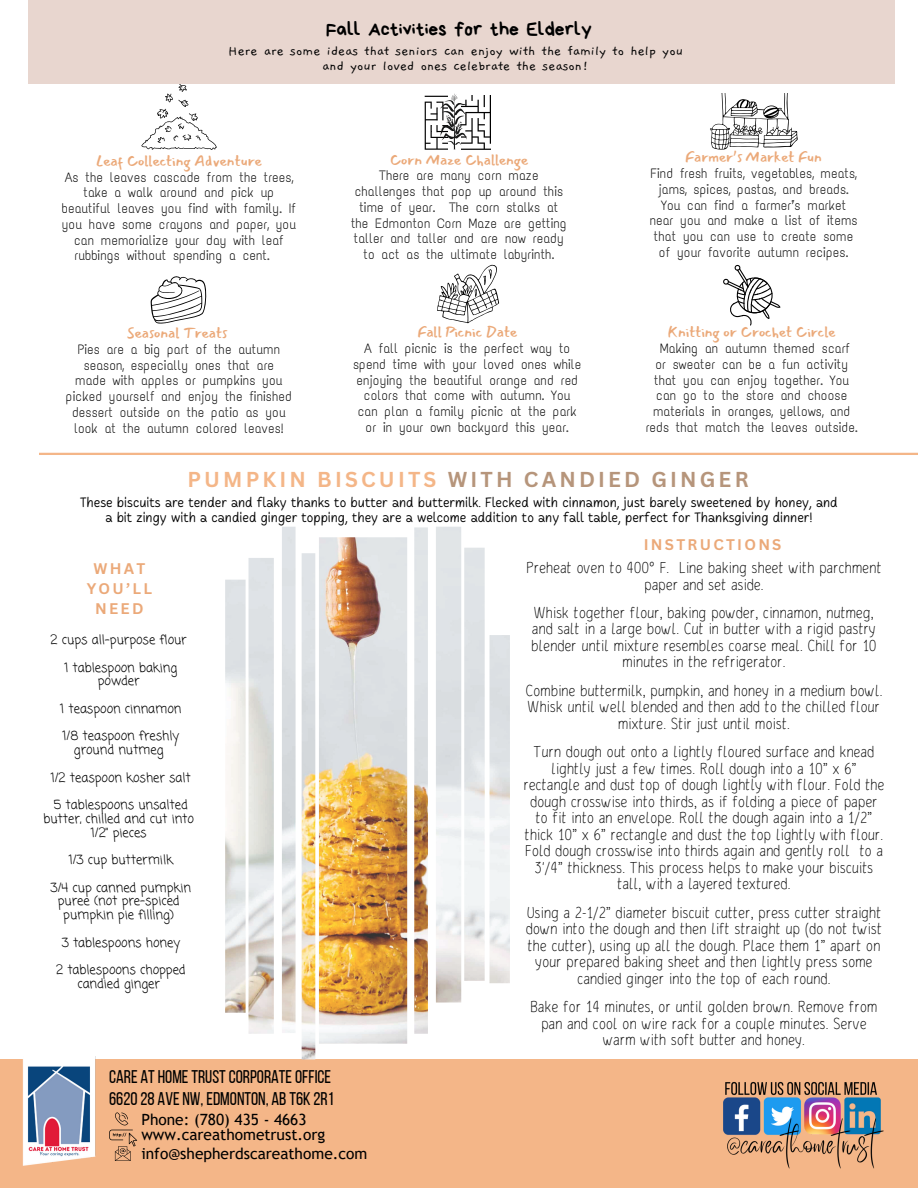
<style>
.page{position:relative;width:918px;height:1188px;background:#fff}
.page>*{position:absolute;margin:0;border:0;box-sizing:border-box;transform-origin:0 0}
.t1{font:700 21px "Canva Sans";letter-spacing:.15em;color:#b6957b}
.t2{font:19.5px "Bryndan Write";color:#000}
.t3{font:18.3px "Bebas Neue";color:#000}
.t4{font:15.75px/16.5px "Xarrovv";color:#000;text-align:center}
.t5{font:15.45px "Trebuchet MS";color:#000}
.t6{font:15px "Mansalva";color:#eba979}
.t7{font:15px/15.8px "Gaegu";color:#000;text-align:center}
.t8{font:700 15px/20.2px "Canva Sans";letter-spacing:.15em;color:#eba979;text-align:center}
.t9{font:13.5px/15.8px "Text Me One";color:#000;text-align:center}
.t10{font:13.5px/14.7px "Cakerolli";color:#000;text-align:center}
.t11{font:12.75px/13.8px "Coming Soon";color:#000;text-align:center}
.s1{color:#f4b688}
</style>
<div class="page">
<div style="left:0;top:1059px;width:918px;height:129px;background:#f4b688"></div>
<hr style="left:39px;top:453px;width:879px;height:2px;background:#f4b688">
<img style="left:22px;top:1057px;width:74px;height:109px">
<img style="left:723px;top:1081px;width:161px;height:88px">
<svg style="left:109px;top:1112px;width:28px;height:49px"></svg>
<svg style="left:151px;top:276px;width:56px;height:48px"></svg>
<svg style="left:437px;top:265px;width:62px;height:58px"></svg>
<svg style="left:723px;top:265px;width:57px;height:61px"></svg>
<svg style="left:710px;top:94px;width:88px;height:56px"></svg>
<svg style="left:141px;top:84px;width:76px;height:66px"></svg>
<svg style="left:425px;top:94px;width:66px;height:56px"></svg>
<div style="left:29px;top:0;width:866px;height:84px;background:#e8d6cf"></div>
<img style="left:225px;top:527px;width:285px;height:533px">
<p class="t2" style="left:326px;top:20px;width:267px">Fall Activities for the Elderly</p>
<p class="t7" style="left:228px;top:43px;width:456px">Here are some ideas that seniors can enjoy with the family to help you and your loved ones celebrate the season!</p>
<p class="t6" style="left:96px;top:152px;width:167px">Leaf Collecting Adventure</p>
<p class="t9" style="left:65px;top:169px;width:230px">As the leaves cascade from the trees,</p>
<p class="t9" style="left:84px;top:185px;width:192px">take a walk around and pick up</p>
<p class="t9" style="left:62px;top:201px;width:236px">beautiful leaves you find with family. If</p>
<p class="t9" style="left:62px;top:216px;width:236px">you have some crayons and paper, you</p>
<p class="t9" style="left:74px;top:232px;width:211px">can memorialize your day with leaf</p>
<p class="t9" style="left:75px;top:248px;width:197px">rubbings without spending a cent.</p>
<p class="t6" style="left:127px;top:325px;width:102px">Seasonal Treats</p>
<p class="t9" style="left:66px;top:341px;width:228px">Pies are a big part of the autumn season, especially ones that are<br>made with apples or pumpkins you picked yourself and enjoy the finished dessert outside on the patio as you look at the autumn colored leaves!</p>
<p class="t6" style="left:390px;top:151px;width:140px">Corn Maze Challenge</p>
<p class="t9" style="left:351px;top:168px;width:217px">There are many corn maze challenges that pop up around this time of year. The corn stalks at the Edmonton Corn Maze are getting taller and taller and are now ready to act as the ultimate labyrinth.</p>
<p class="t6" style="left:417px;top:324px;width:101px">Fall Picnic Date</p>
<p class="t9" style="left:353px;top:341px;width:230px">A fall picnic is the perfect way to spend time with your loved ones while enjoying the beautiful orange and red colors that come with autumn. You can plan a family picnic at the park or in your own backyard this year.</p>
<p class="t6" style="left:685px;top:149px;width:138px">Farmer’s Market Fun</p>
<p class="t9" style="left:650px;top:166px;width:210px">Find fresh fruits, vegetables, meats, jams, spices, pastas, and breads.<br>You can find a farmer’s market near you and make a list of items that you can use to create some of your favorite autumn recipes.</p>
<p class="t6" style="left:668px;top:324px;width:169px">Knitting or Crochet Circle</p>
<p class="t9" style="left:646px;top:341px;width:214px">Making an autumn themed scarf<br>or sweater can be a fun activity that you can enjoy together. You can go to the store and choose materials in oranges, yellows, and reds that match the leaves outside.</p>
<p class="t1" style="left:187px;top:464px;width:563px"><span class="s1">PUMPKIN BISCUITS</span> WITH CANDIED GINGER</p>
<p class="t10" style="left:80px;top:496px;width:759px">These biscuits are tender and flaky thanks to butter and buttermilk. Flecked with cinnamon, just barely sweetened by honey, and a bit zingy with a candied ginger topping, they are a welcome addition to any fall table, perfect for Thanksgiving dinner!</p>
<p class="t8" style="left:87px;top:558px;width:67px">WHAT<br>YOU’LL<br>NEED</p>
<p class="t11" style="left:51px;top:634px;width:138px">2 cups all-purpose flour</p>
<p class="t11" style="left:64px;top:661px;width:114px">1 tablespoon baking powder</p>
<p class="t11" style="left:60px;top:703px;width:123px">1 teaspoon cinnamon</p>
<p class="t11" style="left:63px;top:730px;width:118px">1/8 teaspoon freshly ground nutmeg</p>
<p class="t11" style="left:51px;top:771px;width:142px">1/2 teaspoon kosher salt</p>
<p class="t11" style="left:43px;top:799px;width:152px">5 tablespoons unsalted butter, chilled and cut into<br>1/2” pieces</p>
<p class="t11" style="left:69px;top:854px;width:106px">1/3 cup buttermilk</p>
<p class="t11" style="left:51px;top:881px;width:142px">3/4 cup canned pumpkin puree (not pre-spiced pumpkin pie filling)</p>
<p class="t11" style="left:62px;top:936px;width:120px">3 tablespoons honey</p>
<p class="t11" style="left:56px;top:964px;width:131px">2 tablespoons chopped candied ginger</p>
<p class="t8" style="left:644px;top:534px;width:139px">INSTRUCTIONS</p>
<p class="t4" style="left:526px;top:559px;width:357px">Preheat oven to 400° F. Line baking sheet with parchment paper and set aside.</p>
<p class="t4" style="left:532px;top:604px;width:347px">Whisk together flour, baking powder, cinnamon, nutmeg, and salt in a large bowl. Cut in butter with a rigid pastry blender until mixture resembles coarse meal. Chill for 10 minutes in the refrigerator.</p>
<p class="t4" style="left:526px;top:682px;width:358px">Combine buttermilk, pumpkin, and honey in a medium bowl.<br>Whisk until well blended and then add to the chilled flour mixture. Stir just until moist.</p>
<p class="t4" style="left:524px;top:743px;width:363px">Turn dough out onto a lightly floured surface and knead lightly just a few times. Roll dough into a 10” x 6” rectangle and dust top of dough lightly with flour. Fold the dough crosswise into thirds, as if folding a piece of paper to fit into an envelope. Roll the dough again into a 1/2” thick 10” x 6” rectangle and dust the top lightly with flour.<br>Fold dough crosswise into thirds again and gently roll to a 3'/4” thickness. This process helps to make your biscuits tall, with a layered textured.</p>
<p class="t4" style="left:526px;top:904px;width:358px">Using a 2-1/2” diameter biscuit cutter, press cutter straight down into the dough and then lift straight up (do not twist the cutter), using up all the dough. Place them 1” apart on your prepared baking sheet and then lightly press some candied ginger into the top of each round.</p>
<p class="t4" style="left:531px;top:998px;width:349px">Bake for 14 minutes, or until golden brown. Remove from pan and cool on wire rack for a couple minutes. Serve warm with soft butter and honey.</p>
<p class="t3" style="left:109px;top:1070px;width:224px">CARE AT HOMETRUSTCORPORATEOFFICE</p>
<p class="t3" style="left:109px;top:1091px;width:226px">662028 AVE NW, EDMONTON, ABT6K 2R1</p>
<p class="t5" style="left:141px;top:1111px;width:167px">Phone: (780) 435 - 4663</p>
<p class="t5" style="left:141px;top:1125px;width:185px">www.careathometrust.org</p>
<p class="t5" style="left:141px;top:1144px;width:227px">info@shepherdscareathome.com</p>
</div>
